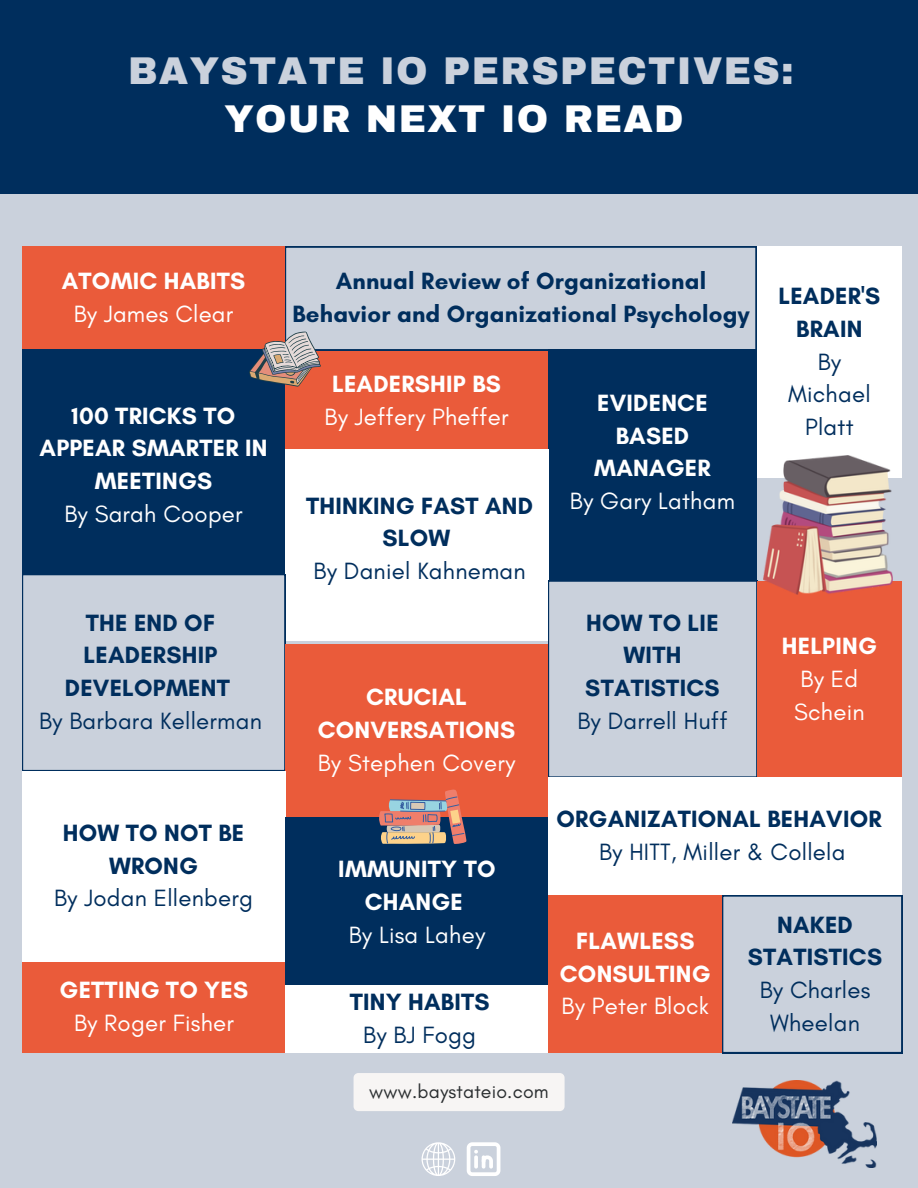
<style>
.page{position:relative;width:918px;height:1188px;background:#cad1dc}
.page>*{position:absolute;margin:0;border:0;box-sizing:border-box;transform-origin:0 0}
.t1{font:900 37.8px "Archivo";letter-spacing:.035em;color:#cad1dc}
.t2{font:900 37.8px "Archivo";letter-spacing:.035em;color:#fff}
.t3{font:700 24px/32.7px "Glacial Indifference";letter-spacing:.01em;color:#002e5d;text-align:center}
.t4{font:700 24px/32.7px "Glacial Indifference";letter-spacing:.01em;color:#fff;text-align:center}
.t5{font:24px/32.7px "Glacial Indifference";letter-spacing:.01em;color:#002e5d;text-align:center}
.t6{font:24px/32.7px "Glacial Indifference";letter-spacing:.01em;color:#fff}
.t7{font:19.5px "Glacial Indifference";letter-spacing:.01em;color:#2a2e30}
</style>
<div class="page">
<div style="left:0;top:0;width:918px;height:193px;background:#002e5d"></div>
<img style="left:733px;top:1081px;width:144px;height:86px">
<svg style="left:467px;top:1142px;width:33px;height:34px"></svg>
<svg style="left:422px;top:1142px;width:33px;height:34px"></svg>
<div style="left:22px;top:247px;width:263px;height:103px;background:#ea5b3a"></div>
<div style="left:22px;top:350px;width:263px;height:231px;background:#002e5d"></div>
<div style="left:285px;top:350px;width:263px;height:103px;background:#ea5b3a"></div>
<svg style="left:285px;top:247px;width:471px;height:103px"></svg>
<svg style="left:249px;top:332px;width:72px;height:55px"></svg>
<div style="left:757px;top:247px;width:145px;height:231px;background:#fff"></div>
<div style="left:548px;top:350px;width:209px;height:231px;background:#002e5d"></div>
<div style="left:285px;top:449px;width:263px;height:192px;background:#fff"></div>
<svg style="left:22px;top:575px;width:263px;height:196px"></svg>
<div style="left:285px;top:644px;width:263px;height:173px;background:#ea5b3a"></div>
<svg style="left:548px;top:581px;width:209px;height:196px"></svg>
<div style="left:757px;top:581px;width:145px;height:196px;background:#ea5b3a"></div>
<img style="left:763px;top:456px;width:129px;height:138px">
<div style="left:22px;top:771px;width:263px;height:191px;background:#fff"></div>
<div style="left:285px;top:817px;width:263px;height:171px;background:#002e5d"></div>
<div style="left:548px;top:777px;width:354px;height:119px;background:#fff"></div>
<div style="left:548px;top:896px;width:174px;height:157px;background:#ea5b3a"></div>
<svg style="left:722px;top:896px;width:180px;height:157px"></svg>
<div style="left:22px;top:962px;width:263px;height:91px;background:#ea5b3a"></div>
<div style="left:285px;top:985px;width:263px;height:68px;background:#fff"></div>
<svg style="left:379px;top:789px;width:88px;height:55px"></svg>
<div style="left:354px;top:1073px;width:211px;height:38px;background:#f7f5f4;border-radius:5px"></div>
<p class="t1" style="left:128px;top:51px;width:667px">BAYSTATE IO PERSPECTIVES:</p>
<p class="t2" style="left:224px;top:99px;width:461px">YOUR NEXT IO READ</p>
<p class="t4" style="left:62px;top:264px;width:185px">ATOMIC HABITS</p>
<p class="t6" style="left:74px;top:297px;width:161px">By James Clear</p>
<p class="t4" style="left:40px;top:399px;width:229px">100 TRICKS TO<br>APPEAR SMARTER IN<br>MEETINGS</p>
<p class="t6" style="left:64px;top:497px;width:180px">By Sarah Cooper</p>
<p class="t3" style="left:65px;top:606px;width:167px">THE END OF<br>LEADERSHIP<br>DEVELOPMENT</p>
<p class="t5" style="left:39px;top:704px;width:224px">By Barbara Kellerman</p>
<p class="t3" style="left:63px;top:816px;width:183px">HOW TO NOT BE<br>WRONG</p>
<p class="t5" style="left:54px;top:882px;width:200px">By Jodan Ellenberg</p>
<p class="t4" style="left:60px;top:973px;width:190px">GETTING TO YES</p>
<p class="t6" style="left:74px;top:1006px;width:161px">By Roger Fisher</p>
<p class="t3" style="left:292px;top:264px;width:459px">Annual Review of Organizational<br>Behavior and Organizational Psychology</p>
<p class="t4" style="left:332px;top:368px;width:170px">LEADERSHIP BS</p>
<p class="t6" style="left:325px;top:400px;width:185px">By Jeffery Pheffer</p>
<p class="t4" style="left:594px;top:386px;width:118px">EVIDENCE<br>BASED<br>MANAGER</p>
<p class="t3" style="left:306px;top:489px;width:228px">THINKING FAST AND</p>
<p class="t6" style="left:570px;top:484px;width:167px">By Gary Latham</p>
<p class="t3" style="left:383px;top:522px;width:69px">SLOW</p>
<p class="t5" style="left:314px;top:554px;width:214px">By Daniel Kahneman</p>
<p class="t4" style="left:318px;top:681px;width:199px">CRUCIAL<br>CONVERSATIONS</p>
<p class="t6" style="left:318px;top:746px;width:199px">By Stephen Covery</p>
<p class="t3" style="left:585px;top:606px;width:136px">HOW TO LIE<br>WITH<br>STATISTICS</p>
<p class="t5" style="left:577px;top:704px;width:152px">By Darrell Huff</p>
<p class="t3" style="left:778px;top:280px;width:103px">LEADER'S<br>BRAIN</p>
<p class="t5" style="left:788px;top:345px;width:84px">By<br>Michael<br>Platt</p>
<p class="t4" style="left:782px;top:630px;width:97px">HELPING</p>
<p class="t6" style="left:794px;top:662px;width:72px">By Ed<br>Schein</p>
<p class="t4" style="left:338px;top:853px;width:159px">IMMUNITY TO<br>CHANGE</p>
<p class="t6" style="left:349px;top:918px;width:138px">By Lisa Lahey</p>
<p class="t3" style="left:350px;top:985px;width:141px">TINY HABITS</p>
<p class="t5" style="left:363px;top:1018px;width:114px">By BJ Fogg</p>
<p class="t3" style="left:556px;top:803px;width:327px">ORGANIZATIONAL BEHAVIOR</p>
<p class="t5" style="left:599px;top:835px;width:248px">By HITT, Miller &amp; Collela</p>
<p class="t4" style="left:560px;top:924px;width:152px">FLAWLESS<br>CONSULTING</p>
<p class="t6" style="left:562px;top:989px;width:149px">By Peter Block</p>
<p class="t3" style="left:748px;top:908px;width:136px">NAKED<br>STATISTICS</p>
<p class="t5" style="left:760px;top:973px;width:112px">By Charles<br>Wheelan</p>
<p class="t7" style="left:369px;top:1079px;width:181px">www.baystateio.com</p>
</div>
